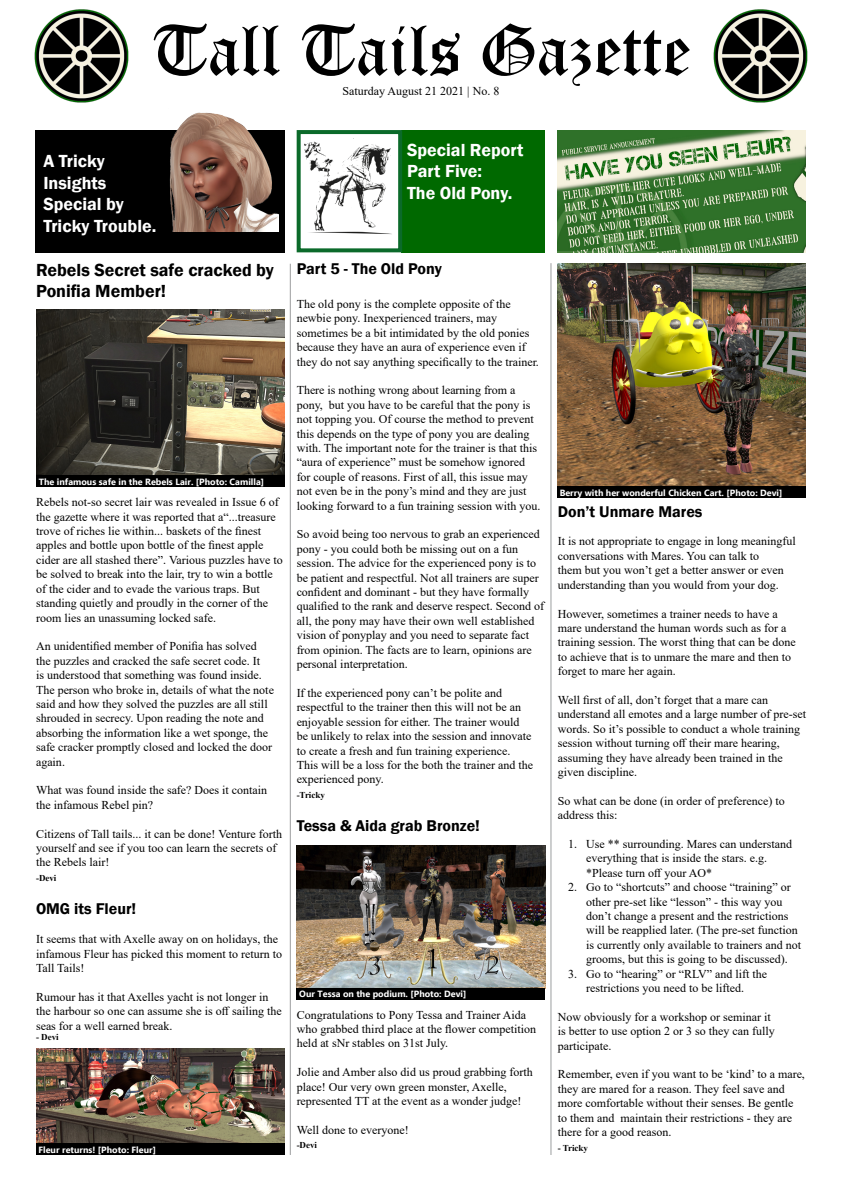
<style>
.page{position:relative;width:842px;height:1191px;background:#fff}
.page>*{position:absolute;margin:0;border:0;box-sizing:border-box;transform-origin:0 0}
.t1{font:72px "Old English Text";color:#000}
.t2{font:600 18px/21.6px "Franklin Gothic";color:#fff}
.t3{font:600 18px/21.6px "Franklin Gothic";color:#000}
.t4{font:600 16px "Franklin Gothic";color:#000}
.t5{font:12px/14.4px "Times New Roman";color:#000}
.t6{font:700 9px "Ebrima";color:#fff}
.t7{font:700 9px "Times New Roman";color:#000}
</style>
<div class="page">
<img style="left:557px;top:263px;width:248px;height:224px">
<img style="left:34px;top:10px;width:95px;height:93px">
<img style="left:713px;top:10px;width:95px;height:93px">
<div style="left:36px;top:130px;width:249px;height:122px;background:#000"></div>
<div style="left:401px;top:130px;width:144px;height:122px;background:#006900"></div>
<img style="left:304px;top:138px;width:88px;height:97px">
<div style="left:297px;top:130px;width:105px;height:122px;border:4px solid #0b6a2a"></div>
<img style="left:558px;top:130px;width:248px;height:122px">
<img style="left:36px;top:310px;width:249px;height:166px">
<div style="left:36px;top:476px;width:249px;height:11px;background:#000"></div>
<img style="left:297px;top:845px;width:248px;height:143px">
<div style="left:297px;top:988px;width:248px;height:11px;background:#000"></div>
<img style="left:169px;top:112px;width:109px;height:119px">
<div style="left:557px;top:487px;width:248px;height:11px;background:#000"></div>
<img style="left:36px;top:1048px;width:248px;height:95px">
<div style="left:36px;top:1143px;width:249px;height:11px;background:#000"></div>
<hr style="left:290px;top:264px;width:1px;height:891px;background:#9c9e9f">
<hr style="left:550px;top:263px;width:1px;height:892px;background:#9c9e9f">
<h1 class="t1" style="left:151px;top:4px;width:541px">Tall Tails Gazette</h1>
<p class="t5" style="left:343px;top:84px;width:158px">Saturday August 21 2021 | No. 8</p>
<h2 class="t2" style="left:43px;top:150px;width:115px">A Tricky<br>Insights<br>Special by<br>Tricky Trouble.</h2>
<h2 class="t2" style="left:407px;top:139px;width:118px">Special Report<br>Part Five:<br>The Old Pony.</h2>
<h2 class="t3" style="left:36px;top:259px;width:239px">Rebels Secret safe cracked by<br>Ponifia Member!</h2>
<h3 class="t4" style="left:297px;top:259px;width:147px">Part 5 - The Old Pony</h3>
<p class="t5" style="left:297px;top:296px;width:244px">The old pony is the complete opposite of the newbie pony. Inexperienced trainers, may sometimes be a bit intimidated by the old ponies because they have an aura of experience even if they do not say anything specifically to the trainer.</p>
<p class="t5" style="left:297px;top:383px;width:245px">There is nothing wrong about learning from a pony, but you have to be careful that the pony is not topping you. Of course the method to prevent this depends on the type of pony you are dealing with. The important note for the trainer is that this “aura of experience” must be somehow ignored for couple of reasons. First of all, this issue may not even be in the pony’s mind and they are just looking forward to a fun training session with you.</p>
<p class="t5" style="left:297px;top:527px;width:249px">So avoid being too nervous to grab an experienced pony - you could both be missing out on a fun session. The advice for the experienced pony is to be patient and respectful. Not all trainers are super confident and dominant - but they have formally qualified to the rank and deserve respect. Second of all, the pony may have their own well established vision of ponyplay and you need to separate fact from opinion. The facts are to learn, opinions are personal interpretation.</p>
<p class="t5" style="left:297px;top:685px;width:238px">If the experienced pony can’t be polite and respectful to the trainer then this will not be an enjoyable session for either. The trainer would be unlikely to relax into the session and innovate to create a fresh and fun training experience.<br>This will be a loss for the both the trainer and the experienced pony.</p>
<p class="t7" style="left:297px;top:788px;width:30px">-Tricky</p>
<h3 class="t4" style="left:297px;top:816px;width:185px">Tessa &amp; Aida grab Bronze!</h3>
<p class="t6" style="left:39px;top:474px;width:227px">The infamous safe in the Rebels Lair. [Photo: Camilla]</p>
<p class="t5" style="left:36px;top:494px;width:248px">Rebels not-so secret lair was revealed in Issue 6 of the gazette where it was reported that a“...treasure trove of riches lie within... baskets of the finest apples and bottle upon bottle of the finest apple cider are all stashed there”. Various puzzles have to be solved to break into the lair, try to win a bottle of the cider and to evade the various traps. But standing quietly and proudly in the corner of the room lies an unassuming locked safe.</p>
<p class="t5" style="left:36px;top:638px;width:239px">An unidentified member of Ponifia has solved the puzzles and cracked the safe secret code. It<br>is understood that something was found inside.<br>The person who broke in, details of what the note said and how they solved the puzzles are all still shrouded in secrecy. Upon reading the note and absorbing the information like a wet sponge, the safe cracker promptly closed and locked the door again.</p>
<p class="t5" style="left:36px;top:782px;width:233px">What was found inside the safe? Does it contain the infamous Rebel pin?</p>
<p class="t5" style="left:36px;top:826px;width:247px">Citizens of Tall tails... it can be done! Venture forth yourself and see if you too can learn the secrets of the Rebels lair!</p>
<p class="t7" style="left:36px;top:871px;width:22px">-Devi</p>
<h3 class="t4" style="left:36px;top:899px;width:102px">OMG its Fleur!</h3>
<p class="t5" style="left:36px;top:931px;width:247px">It seems that with Axelle away on on holidays, the infamous Fleur has picked this moment to return to<br>Tall Tails!</p>
<p class="t5" style="left:36px;top:989px;width:247px">Rumour has it that Axelles yacht is not longer in the harbour so one can assume she is off sailing the seas for a well earned break.</p>
<p class="t7" style="left:36px;top:1031px;width:24px">- Devi</p>
<p class="t6" style="left:299px;top:987px;width:169px">Our Tessa on the podium. [Photo: Devi]</p>
<p class="t5" style="left:297px;top:1007px;width:241px">Congratulations to Pony Tessa and Trainer Aida who grabbed third place at the flower competition held at sNr stables on 31st July.</p>
<p class="t5" style="left:297px;top:1064px;width:237px">Jolie and Amber also did us proud grabbing forth place! Our very own green monster, Axelle, represented TT at the event as a wonder judge!</p>
<p class="t5" style="left:297px;top:1122px;width:114px">Well done to everyone!</p>
<p class="t7" style="left:297px;top:1138px;width:22px">-Devi</p>
<p class="t6" style="left:38px;top:1142px;width:119px">Fleur returns! [Photo: Fleur]</p>
<p class="t6" style="left:560px;top:485px;width:224px">Berry with her wonderful Chicken Cart. [Photo: Devi]</p>
<h3 class="t4" style="left:558px;top:501px;width:146px">Don’t Unmare Mares</h3>
<p class="t5" style="left:558px;top:534px;width:239px">It is not appropriate to engage in long meaningful conversations with Mares. You can talk to<br>them but you won’t get a better answer or even understanding than you would from your dog.</p>
<p class="t5" style="left:558px;top:606px;width:240px">However, sometimes a trainer needs to have a mare understand the human words such as for a training session. The worst thing that can be done to achieve that is to unmare the mare and then to forget to mare her again.</p>
<p class="t5" style="left:558px;top:692px;width:250px">Well first of all, don’t forget that a mare can understand all emotes and a large number of pre-set words. So it’s possible to conduct a whole training session without turning off their mare hearing, assuming they have already been trained in the given discipline.</p>
<p class="t5" style="left:558px;top:793px;width:228px">So what can be done (in order of preference) to address this:</p>
<p class="t5" style="left:586px;top:836px;width:207px;text-indent:-18px">1. Use ** surrounding. Mares can understand everything that is inside the stars. e.g. *Please turn off your AO*</p>
<p class="t5" style="left:586px;top:879px;width:216px;text-indent:-18px">2. Go to “shortcuts” and choose “training” or other pre-set like “lesson” - this way you don’t change a present and the restrictions will be reapplied later. (The pre-set function is currently only available to trainers and not grooms, but this is going to be discussed).</p>
<p class="t5" style="left:568px;top:966px;width:201px;text-align:center">3. Go to “hearing” or “RLV” and lift the restrictions you need to be lifted.</p>
<p class="t5" style="left:558px;top:1009px;width:218px">Now obviously for a workshop or seminar it is better to use option 2 or 3 so they can fully participate.</p>
<p class="t5" style="left:558px;top:1066px;width:249px">Remember, even if you want to be ‘kind’ to a mare, they are mared for a reason. They feel save and more comfortable without their senses. Be gentle to them and maintain their restrictions - they are there for a good reason.</p>
<p class="t7" style="left:558px;top:1141px;width:32px">- Tricky</p>
</div>
